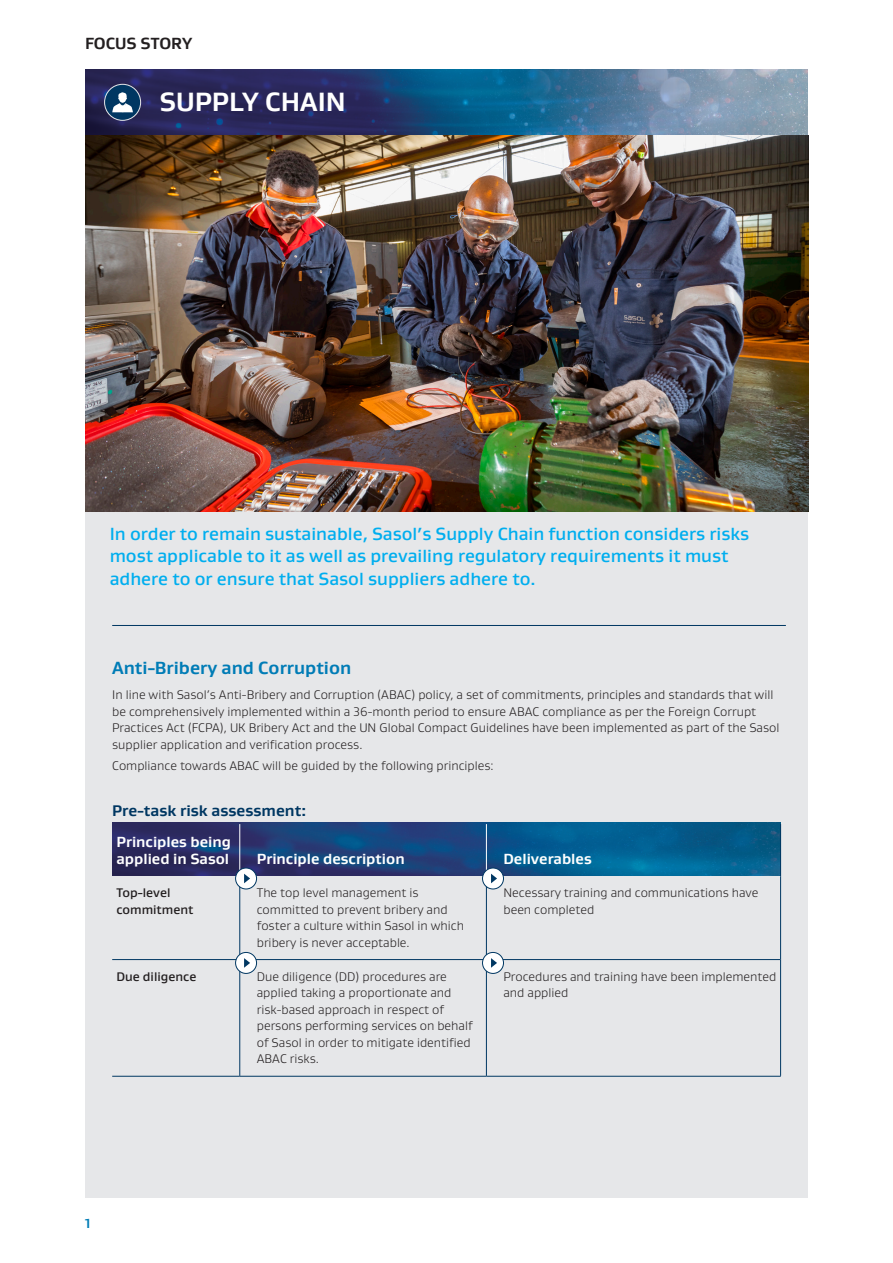
<style>
.page{position:relative;width:893px;height:1263px;background:#fff}
.page>*{position:absolute;margin:0;border:0;box-sizing:border-box;transform-origin:0 0}
.t1{font:700 27px "Gustan";color:#fff}
.t2{font:500 18px/22.5px "Gustan";color:#00aeef}
.MainHeadingColour7{font:700 18px "Gustan";color:#007cb6}
.SectionContinued{font:700 16.5px "Gustan";color:#231f20}
.Heading1{font:700 15.75px "Gustan";color:#003762}
.Body{font:700 15px/16.5px "Gustan";color:#fff}
.t3{font:700 13.5px "Gustan";color:#007cb6}
.Body-2{font:300 12.75px/16.5px "Gustan";color:#231f20}
.Body-3{font:500 12.75px/16.5px "Gustan";color:#231f20}
</style>
<div class="page">
<div style="left:85px;top:353px;width:723px;height:844px;background:#e6e7e9"></div>
<img style="left:86px;top:69px;width:722px;height:442px">
<hr style="left:112px;top:625px;width:674px;height:1px;background:#003762">
<img style="left:112px;top:823px;width:669px;height:52px">
<hr style="left:780px;top:824px;width:1px;height:52px;background:#003762">
<hr style="left:240px;top:876px;width:1px;height:83px;background:#003762">
<hr style="left:486px;top:876px;width:1px;height:83px;background:#003762">
<hr style="left:780px;top:876px;width:1px;height:83px;background:#003762">
<hr style="left:240px;top:960px;width:1px;height:116px;background:#003762">
<hr style="left:486px;top:960px;width:1px;height:116px;background:#003762">
<hr style="left:780px;top:959px;width:1px;height:117px;background:#003762">
<hr style="left:112px;top:959px;width:128px;height:1px;background:#003762">
<hr style="left:240px;top:959px;width:246px;height:1px;background:#003762">
<hr style="left:486px;top:959px;width:294px;height:1px;background:#003762">
<hr style="left:112px;top:1076px;width:128px;height:1px;background:#003762">
<hr style="left:240px;top:1076px;width:246px;height:1px;background:#003762">
<hr style="left:486px;top:1076px;width:295px;height:1px;background:#003762">
<hr style="left:240px;top:824px;width:1px;height:52px;background:#fff">
<hr style="left:486px;top:824px;width:1px;height:52px;background:#fff">
<div style="left:236px;top:868px;width:21px;height:21px;background:#fff;border-radius:50%"></div>
<div style="left:235px;top:867px;width:22px;height:22px;border:1px solid #003762;border-radius:50%"></div>
<svg style="left:244px;top:874px;width:6px;height:9px"></svg>
<div style="left:236px;top:952px;width:21px;height:21px;background:#fff;border-radius:50%"></div>
<div style="left:235px;top:952px;width:22px;height:22px;border:1px solid #003762;border-radius:50%"></div>
<svg style="left:244px;top:958px;width:6px;height:10px"></svg>
<div style="left:482px;top:868px;width:21px;height:21px;background:#fff;border-radius:50%"></div>
<div style="left:482px;top:867px;width:22px;height:22px;border:1px solid #003762;border-radius:50%"></div>
<svg style="left:491px;top:874px;width:6px;height:9px"></svg>
<div style="left:482px;top:952px;width:21px;height:21px;background:#fff;border-radius:50%"></div>
<div style="left:482px;top:952px;width:22px;height:22px;border:1px solid #003762;border-radius:50%"></div>
<svg style="left:491px;top:958px;width:6px;height:10px"></svg>
<svg style="left:105px;top:84px;width:36px;height:36px"></svg>
<div style="left:104px;top:84px;width:37px;height:37px;border:1px solid #e6e7e9;border-radius:50%"></div>
<svg style="left:112px;top:92px;width:21px;height:20px"></svg>
<p class="SectionContinued" style="left:85px;top:33px;width:109px">FOCUS STORY</p>
<p class="t1" style="left:159px;top:84px;width:188px">SUPPLY CHAIN</p>
<p class="t2" style="left:110px;top:522px;width:641px">In order to remain sustainable, Sasol’s Supply Chain function considers risks most applicable to it as well as prevailing regulatory requirements it must adhere to or ensure that Sasol suppliers adhere to.</p>
<p class="MainHeadingColour7" style="left:112px;top:656px;width:240px">Anti-Bribery and Corruption</p>
<p class="Body-2" style="left:112px;top:686px;width:669px">In line with Sasol’s Anti-Bribery and Corruption (ABAC) policy, a set of commitments, principles and standards that will be comprehensively implemented within a 36-month period to ensure ABAC compliance as per the Foreign Corrupt Practices Act (FCPA), UK Bribery Act and the UN Global Compact Guidelines have been implemented as part of the Sasol supplier application and verification process.</p>
<p class="Body-2" style="left:112px;top:757px;width:383px">Compliance towards ABAC will be guided by the following principles:</p>
<p class="Heading1" style="left:112px;top:800px;width:195px">Pre-task risk assessment:</p>
<p class="Body" style="left:116px;top:833px;width:116px">Principles being applied in Sasol</p>
<p class="Body" style="left:257px;top:850px;width:149px">Principle description</p>
<p class="Body" style="left:503px;top:850px;width:90px">Deliverables</p>
<p class="Body-3" style="left:116px;top:884px;width:78px">Top-level commitment</p>
<p class="Body-2" style="left:257px;top:884px;width:209px">The top level management is committed to prevent bribery and foster a culture within Sasol in which bribery is never acceptable.</p>
<p class="Body-2" style="left:503px;top:884px;width:257px">Necessary training and communications have been completed</p>
<p class="Body-3" style="left:116px;top:968px;width:81px">Due diligence</p>
<p class="Body-2" style="left:257px;top:968px;width:217px">Due diligence (DD) procedures are applied taking a proportionate and risk‑based approach in respect of persons performing services on behalf of Sasol in order to mitigate identified<br>ABAC risks.</p>
<p class="Body-2" style="left:503px;top:968px;width:274px">Procedures and training have been implemented and applied</p>
<p class="t3" style="left:85px;top:1214px;width:7px">1</p>
</div>
